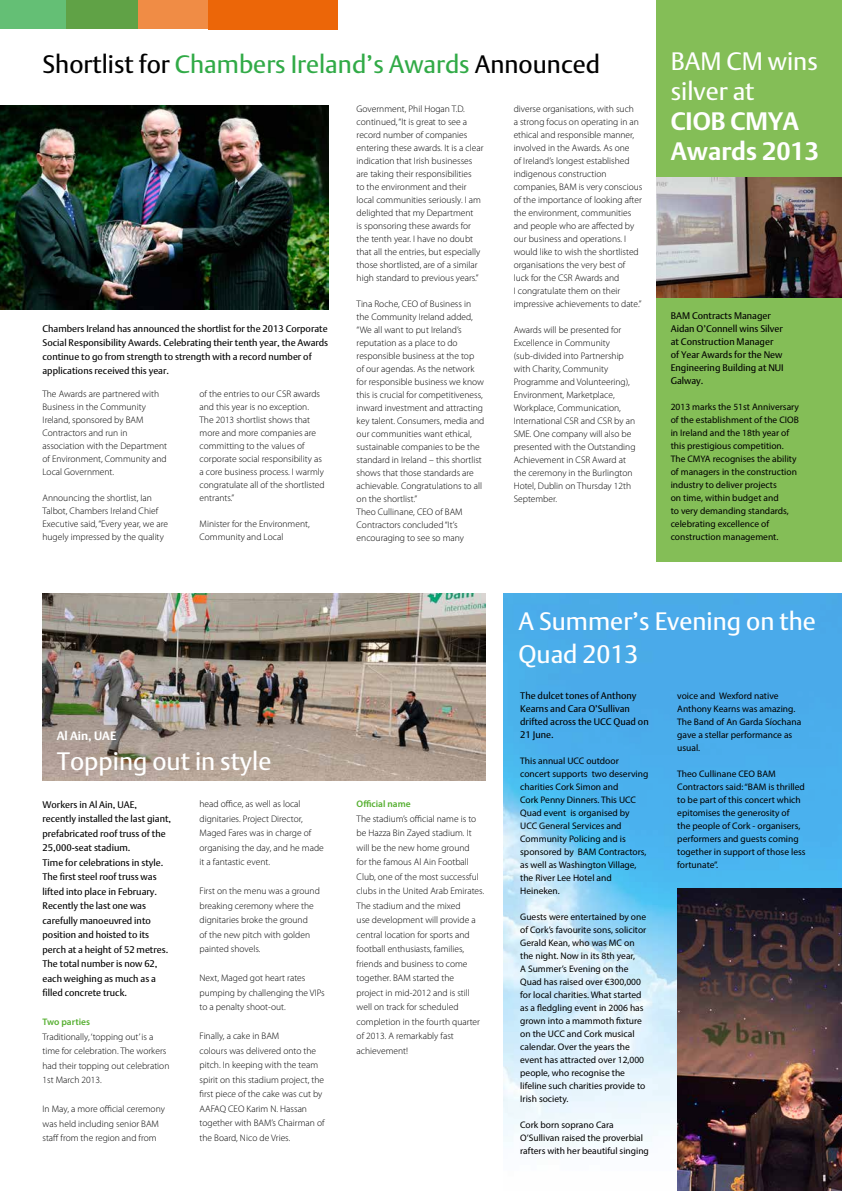
<style>
.page{position:relative;width:842px;height:1191px;background:#fff}
.page>*{position:absolute;margin:0;border:0;box-sizing:border-box;transform-origin:0 0}
.t1{font:25px/30px "DTL Argo Pro";color:#fff}
.t2{font:25px "DTL Argo Pro";color:#31aa47}
.t3{font:700 25px/30px "DTL Argo Pro";color:#fff}
.t4{font:700 12px "DTL Argo Pro";color:#fff}
.t5{font:300 9.5px/13px "Myriad Pro";color:#000}
.t6{font:9.5px/13px "Myriad Pro";color:#000}
.t7{font:9.5px/14.5px "DTL Argo Pro";color:#000}
.t8{font:600 9.5px "Myriad Pro";color:#56af31}
.s1{color:#000}
</style>
<div class="page">
<img style="left:504px;top:593px;width:338px;height:554px">
<div style="left:208px;top:0;width:130px;height:29px;background:#ec6608"></div>
<div style="left:66px;top:0;width:142px;height:29px;background:#f08c45"></div>
<svg style="left:0;top:0;width:137px;height:29px;background:#61af5c"></svg>
<img style="left:0;top:105px;width:328px;height:204px">
<img style="left:43px;top:593px;width:442px;height:187px">
<div style="left:657px;top:0;width:185px;height:561px;background:#84be57"></div>
<img style="left:657px;top:178px;width:185px;height:120px">
<img style="left:677px;top:888px;width:165px;height:303px">
<h1 class="t2" style="left:43px;top:49px;width:559px"><span class="s1">Shortlist for</span> Chambers Ireland’s Awards <span class="s1">Announced</span></h1>
<p class="t7" style="left:43px;top:321px;width:287px;line-height:14px">Chambers Ireland has announced the shortlist for the 2013 Corporate Social Responsibility Awards. Celebrating their tenth year, the Awards continue to go from strength to strength with a record number of applications received this year.</p>
<p class="t5" style="left:43px;top:387px;width:126px">The Awards are partnered with<br>Business in the Community<br>Ireland, sponsored by BAM<br>Contractors and run in association with the Department of Environment, Community and<br>Local Government.</p>
<p class="t5" style="left:43px;top:491px;width:127px">Announcing the shortlist, Ian<br>Talbot, Chambers Ireland Chief<br>Executive said, “Every year, we are hugely impressed by the quality</p>
<p class="t5" style="left:200px;top:387px;width:127px">of the entries to our CSR awards and this year is no exception.<br>The 2013 shortlist shows that more and more companies are committing to the values of corporate social responsibility as a core business process. I warmly congratulate all of the shortlisted entrants.”</p>
<p class="t5" style="left:200px;top:517px;width:112px">Minister for the Environment,<br>Community and Local</p>
<p class="t5" style="left:357px;top:102px;width:128px">Government, Phil Hogan T.D. continued, “It is great to see a record number of companies entering these awards. It is a clear indication that Irish businesses are taking their responsibilities<br>to the environment and their local communities seriously. I am delighted that my Department<br>is sponsoring these awards for the tenth year. I have no doubt that all the entries, but especially those shortlisted, are of a similar high standard to previous years.”</p>
<p class="t5" style="left:357px;top:297px;width:129px">Tina Roche, CEO of Business in the Community Ireland added, “We all want to put Ireland’s reputation as a place to do responsible business at the top<br>of our agendas. As the network for responsible business we know this is crucial for competitiveness, inward investment and attracting key talent. Consumers, media and our communities want ethical, sustainable companies to be the standard in Ireland – this shortlist shows that those standards are achievable. Congratulations to all on the shortlist.”<br>Theo Cullinane, CEO of BAM<br>Contractors concluded “It’s encouraging to see so many</p>
<p class="t5" style="left:514px;top:102px;width:130px">diverse organisations, with such<br>a strong focus on operating in an ethical and responsible manner, involved in the Awards. As one<br>of Ireland’s longest established indigenous construction companies, BAM is very conscious of the importance of looking after the environment, communities and people who are affected by our business and operations. I would like to wish the shortlisted organisations the very best of luck for the CSR Awards and<br>I congratulate them on their impressive achievements to date.”</p>
<p class="t5" style="left:514px;top:323px;width:123px">Awards will be presented for<br>Excellence in Community (sub-divided into Partnership with Charity, Community<br>Programme and Volunteering),<br>Environment, Marketplace,<br>Workplace, Communication,<br>International CSR and CSR by an<br>SME. One company will also be presented with the Outstanding<br>Achievement in CSR Award at the ceremony in the Burlington<br>Hotel, Dublin on Thursday 12th<br>September.</p>
<h1 class="t1" style="left:671px;top:47px;width:149px">BAM CM wins silver at</h1>
<h1 class="t3" style="left:671px;top:107px;width:150px">CIOB CMYA<br>Awards 2013</h1>
<p class="t7" style="left:671px;top:309px;width:114px;line-height:13px">BAM Contracts Manager<br>Aidan O’Connell wins Silver at Construction Manager of Year Awards for the New<br>Engineering Building at NUI<br>Galway.</p>
<p class="t6" style="left:671px;top:400px;width:130px">2013 marks the 51st Anniversary of the establishment of the CIOB in Ireland and the 18th year of this prestigious competition.<br>The CMYA recognises the ability of managers in the construction industry to deliver projects<br>on time, within budget and<br>to very demanding standards, celebrating excellence of construction management.</p>
<p class="t4" style="left:57px;top:728px;width:61px">Al Ain, UAE</p>
<h1 class="t1" style="left:57px;top:746px;width:216px">Topping out in style</h1>
<p class="t7" style="left:43px;top:797px;width:130px">Workers in Al Ain, UAE, recently installed the last giant, prefabricated roof truss of the<br>25,000-seat stadium.<br>Time for celebrations in style.<br>The first steel roof truss was lifted into place in February.<br>Recently the last one was carefully manoeuvred into position and hoisted to its perch at a height of 52 metres.<br>The total number is now 62, each weighing as much as a filled concrete truck.</p>
<p class="t8" style="left:43px;top:1016px;width:49px">Two parties</p>
<p class="t5" style="left:43px;top:1029px;width:128px;line-height:14.5px">Traditionally, ‘topping out’ is a time for celebration. The workers had their topping out celebration<br>1st March 2013.</p>
<p class="t5" style="left:43px;top:1101px;width:124px;line-height:14.5px">In May, a more official ceremony was held including senior BAM staff from the region and from</p>
<p class="t5" style="left:200px;top:797px;width:126px;line-height:14.5px">head office, as well as local dignitaries. Project Director,<br>Maged Fares was in charge of organising the day, and he made it a fantastic event.</p>
<p class="t5" style="left:200px;top:884px;width:122px;line-height:14.5px">First on the menu was a ground breaking ceremony where the dignitaries broke the ground<br>of the new pitch with golden painted shovels.</p>
<p class="t5" style="left:200px;top:971px;width:127px;line-height:14.5px">Next, Maged got heart rates pumping by challenging the VIPs to a penalty shoot-out.</p>
<p class="t5" style="left:200px;top:1028px;width:127px;line-height:14.5px">Finally, a cake in BAM<br>colours was delivered onto the pitch. In keeping with the team spirit on this stadium project, the first piece of the cake was cut by<br>AAFAQ CEO Karim N. Hassan together with BAM’s Chairman of the Board, Nico de Vries.</p>
<p class="t8" style="left:357px;top:798px;width:56px">Official name</p>
<p class="t5" style="left:357px;top:811px;width:129px;line-height:14.5px">The stadium’s official name is to be Hazza Bin Zayed stadium. It will be the new home ground<br>for the famous Al Ain Football<br>Club, one of the most successful clubs in the United Arab Emirates.<br>The stadium and the mixed<br>use development will provide a central location for sports and football enthusiasts, families, friends and business to come together. BAM started the<br>project in mid-2012 and is still well on track for scheduled completion in the fourth quarter of 2013. A remarkably fast achievement!</p>
<h1 class="t1" style="left:518px;top:604px;width:299px;line-height:33px">A Summer’s Evening on the<br>Quad 2013</h1>
<p class="t7" style="left:520px;top:689px;width:130px;line-height:13px">The dulcet tones of Anthony<br>Kearns and Cara O’Sullivan drifted across the UCC Quad on<br>21 June.</p>
<p class="t6" style="left:520px;top:754px;width:130px">This annual UCC outdoor concert supports two deserving charities Cork Simon and<br>Cork Penny Dinners. This UCC<br>Quad event is organised by<br>UCC General Services and<br>Community Policing and is sponsored by BAM Contractors, as well as Washington Village, the River Lee Hotel and<br>Heineken.</p>
<p class="t6" style="left:520px;top:910px;width:128px">Guests were entertained by one of Cork’s favourite sons, solicitor<br>Gerald Kean, who was MC on the night. Now in its 8th year,<br>A Summer’s Evening on the<br>Quad has raised over €300,000 for local charities. What started as a fledgling event in 2006 has grown into a mammoth fixture on the UCC and Cork musical calendar. Over the years the event has attracted over 12,000 people, who recognise the lifeline such charities provide to<br>Irish society.</p>
<p class="t6" style="left:520px;top:1118px;width:130px">Cork born soprano Cara<br>O’Sullivan raised the proverbial rafters with her beautiful singing</p>
<p class="t6" style="left:677px;top:689px;width:125px">voice and Wexford native<br>Anthony Kearns was amazing.<br>The Band of An Garda Síochana gave a stellar performance as usual.</p>
<p class="t6" style="left:677px;top:767px;width:130px">Theo Cullinane CEO BAM<br>Contractors said: “BAM is thrilled to be part of this concert which epitomises the generosity of<br>the people of Cork - organisers, performers and guests coming together in support of those less fortunate”.</p>
</div>
